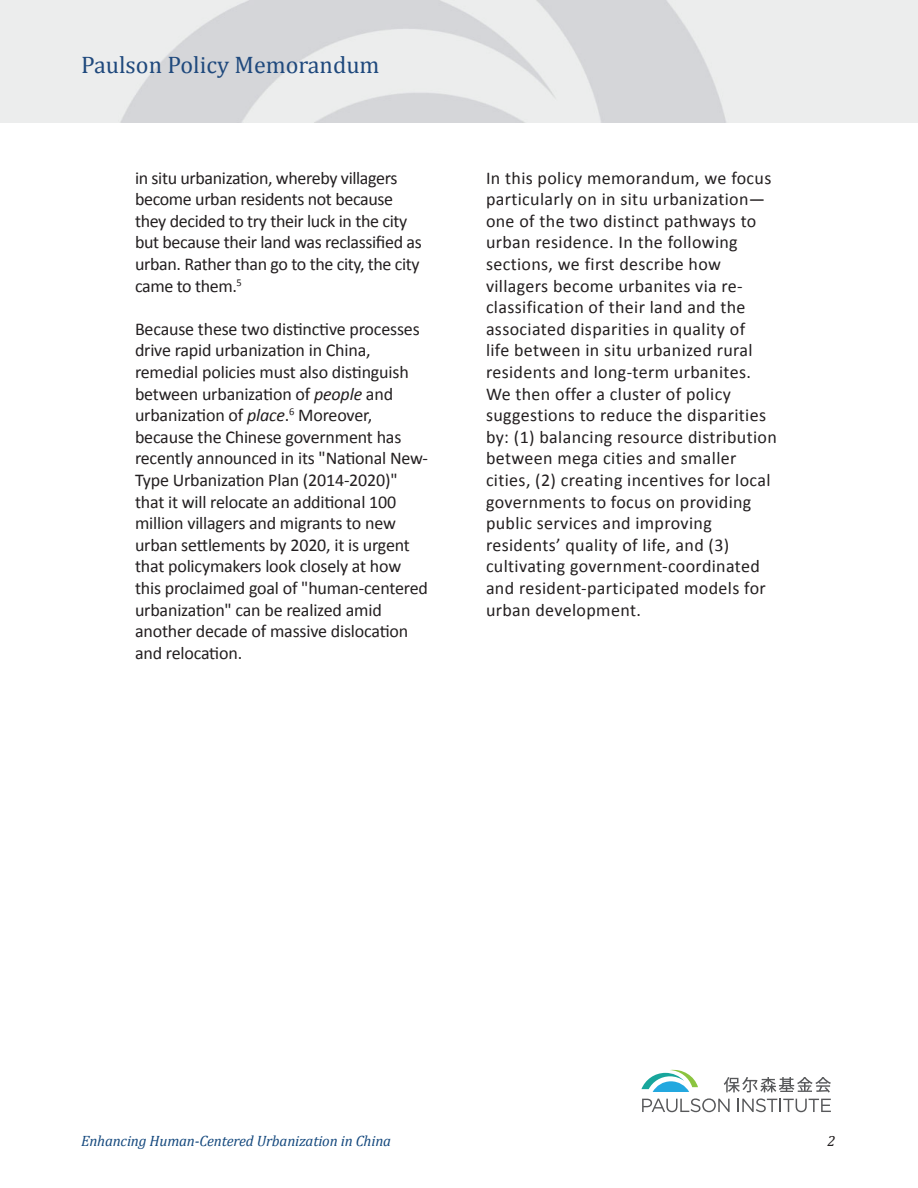
<style>
.page{position:relative;width:918px;height:1188px;background:#fff}
.page>*{position:absolute;margin:0;border:0;box-sizing:border-box;transform-origin:0 0}
.t1{font:24px "Cambria";color:#1f497d}
.t2{font:18px/21.6px "Calibri";letter-spacing:-.01em;color:#231f20}
.t3{font:18px/21.6px "Calibri";letter-spacing:.02em;color:#231f20}
.t4{font:italic 15px "Cambria";letter-spacing:-.01em;color:#15497e}
.t5{font:italic 15px "Cambria";color:#231f20}
.s1{font-style:italic}
</style>
<div class="page">
<img style="left:0;top:0;width:918px;height:123px">
<svg style="left:641px;top:1069px;width:190px;height:43px"></svg>
<h1 class="t1" style="left:81px;top:50px;width:300px">Paulson Policy Memorandum</h1>
<p class="t2" style="left:135px;top:167px;width:288px">in situ urbanization, whereby villagers become urban residents not because they decided to try their luck in the city but because their land was reclassified as urban. Rather than go to the city, the city came to them.<sup>5</sup></p>
<p class="t2" style="left:135px;top:318px;width:295px">Because these two distinctive processes drive rapid urbanization in China, remedial policies must also distinguish between urbanization of <span class="s1">people</span> and urbanization of <span class="s1">place</span>.<sup>6</sup> Moreover, because the Chinese government has recently announced in its "National New-Type Urbanization Plan (2014-2020)" that it will relocate an additional 100 million villagers and migrants to new urban settlements by 2020, it is urgent that policymakers look closely at how this proclaimed goal of "human-centered urbanization" can be realized amid another decade of massive dislocation and relocation.</p>
<p class="t3" style="left:486px;top:167px;width:292px">In this policy memorandum, we focus particularly on in situ urbanization— one of the two distinct pathways to urban residence. In the following sections, we first describe how villagers become urbanites via re&shy;classification of their land and the associated disparities in quality of<br>life between in situ urbanized rural residents and long-term urbanites.<br>We then offer a cluster of policy suggestions to reduce the disparities by: (1) balancing resource distribution between mega cities and smaller cities, (2) creating incentives for local governments to focus on providing public services and improving residents’ quality of life, and (3) cultivating government-coordinated and resident-participated models for urban development.</p>
<p class="t4" style="left:81px;top:1131px;width:312px">Enhancing Human-Centered Urbanization in China</p>
<p class="t5" style="left:828px;top:1131px;width:9px">2</p>
</div>
